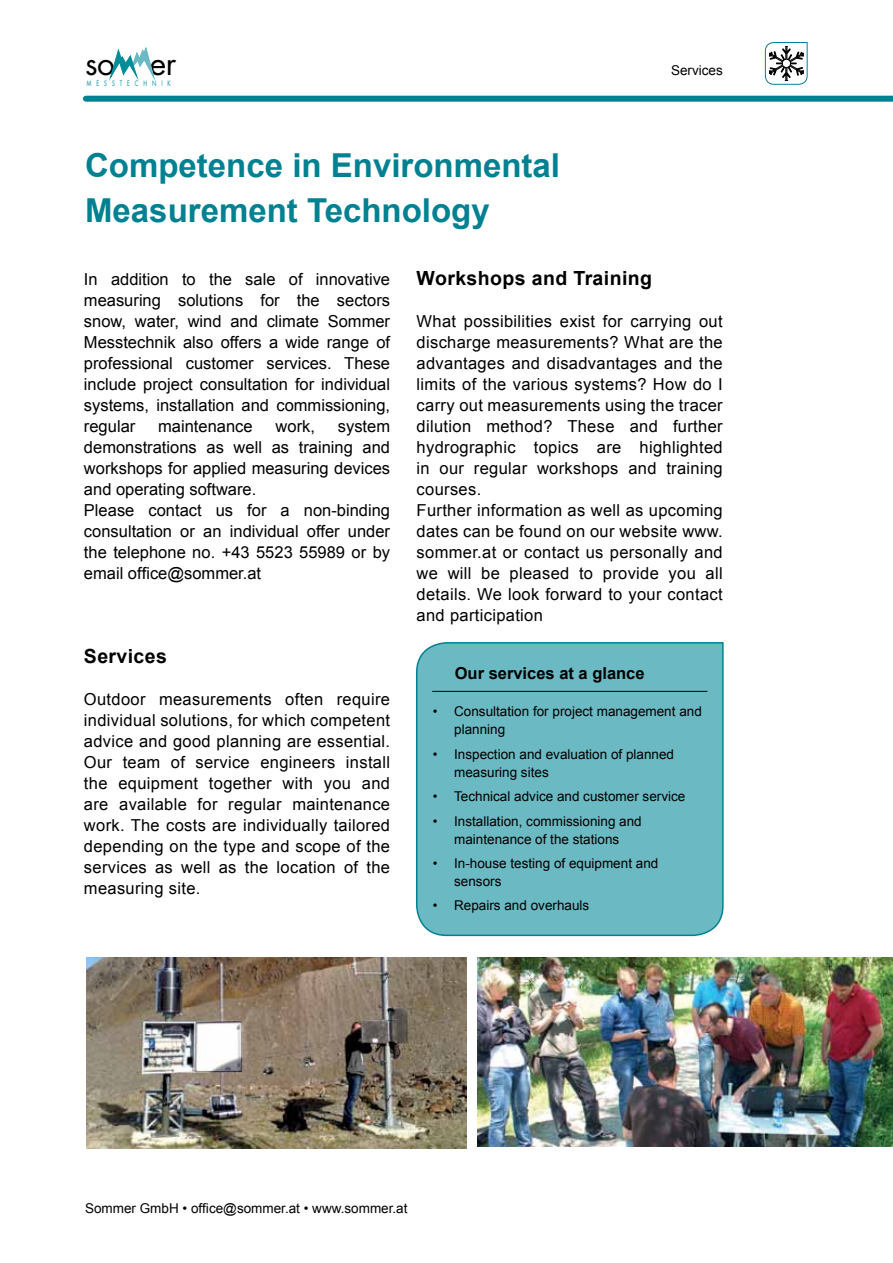
<style>
.page{position:relative;width:893px;height:1263px;background:#fff}
.page>*{position:absolute;margin:0;border:0;box-sizing:border-box;transform-origin:0 0}
.t1{font:700 33px/45px "Arial";color:#008192}
.t2{font:31.5px "Futura";color:#000}
.t3{font:700 19.5px "Arial";letter-spacing:.02em;color:#000}
.t4{font:16.5px/21px "Arial";letter-spacing:.02em;color:#000;text-align:justify}
.t5{font:16.5px/21px "Arial";color:#000}
.t6{font:700 16.5px "Arial";color:#000}
.t7{font:13.5px/18px "Arial";color:#000}
.t8{font:7.35px "Futura";letter-spacing:.96em;color:#008c99;scale:.7 1}
</style>
<div class="page">
<svg style="left:110px;top:47px;width:45px;height:33px"></svg>
<div style="left:86px;top:96px;width:807px;height:6px;background:#008192"></div>
<svg style="left:765px;top:42px;width:43px;height:43px"></svg>
<div style="left:416px;top:642px;width:308px;height:295px;background:#6bb9c2"></div>
<hr style="left:432px;top:691px;width:275px;height:1px;background:#000">
<img style="left:86px;top:957px;width:380px;height:191px">
<img style="left:478px;top:957px;width:415px;height:189px">
<h2 class="t2" style="left:85px;top:41px;width:93px">so er</h2>
<p class="t8" style="left:87px;top:78px;width:121px">MESSTECHNIK</p>
<h1 class="t1" style="left:85px;top:144px;width:476px">Competence in Environmental<br>Measurement Technology</h1>
<p class="t7" style="left:671px;top:62px;width:53px">Services</p>
<p class="t4" style="left:84px;top:269px;width:308px">In addition to the sale of innovative measuring solutions for the sectors snow, water, wind and climate Sommer Messtechnik also offers a wide range of professional customer services. These include project consultation for individual systems, installation and commissioning, regular</p>
<p class="t5" style="left:158px;top:416px;width:96px">maintenance</p>
<p class="t4" style="left:276px;top:416px;width:41px">work,</p>
<p class="t5" style="left:84px;top:416px;width:308px;text-indent:254px">system demonstrations as well as training and workshops for applied measuring devices and operating software.<br>Please contact us for a non-binding consultation or an individual offer under the telephone no. +43 5523 55989 or by email office@sommer.at</p>
<p class="t3" style="left:84px;top:643px;width:84px">Services</p>
<p class="t4" style="left:84px;top:689px;width:308px">Outdoor measurements often require individual solutions, for which competent advice and good planning are essential.<br>Our team of service engineers install the equipment together with you and are available for regular maintenance work. The costs are individually tailored depending on the type and scope of the services as well as the location of the measuring site.</p>
<p class="t3" style="left:417px;top:265px;width:237px">Workshops and Training</p>
<p class="t4" style="left:417px;top:311px;width:308px;text-align:left">What possibilities exist for carrying out discharge measurements? What are the advantages and disadvantages and the limits of the various systems? How do I carry out measurements using the tracer dilution method? These and further hydrographic topics are highlighted in our regular workshops and training courses.<br>Further information as well as upcoming dates can be found on our website www. sommer.at or contact us personally and we will be pleased to provide you all details. We look forward to your contact and participation</p>
<p class="t6" style="left:455px;top:663px;width:191px">Our services at a glance</p>
<p class="t7" style="left:454px;top:703px;width:249px;text-indent:-21px">• Consultation for project management and planning</p>
<p class="t7" style="left:454px;top:745px;width:221px;text-indent:-21px">• Inspection and evaluation of planned measuring sites</p>
<p class="t7" style="left:433px;top:788px;width:254px">• Technical advice and customer service</p>
<p class="t7" style="left:433px;top:812px;width:210px;text-align:center">• Installation, commissioning and maintenance of the stations</p>
<p class="t7" style="left:454px;top:854px;width:206px;text-indent:-21px">• In-house testing of equipment and sensors</p>
<p class="t7" style="left:433px;top:897px;width:158px">• Repairs and overhauls</p>
<p class="t7" style="left:85px;top:1200px;width:324px">Sommer GmbH • office@sommer.at • www.sommer.at</p>
</div>
